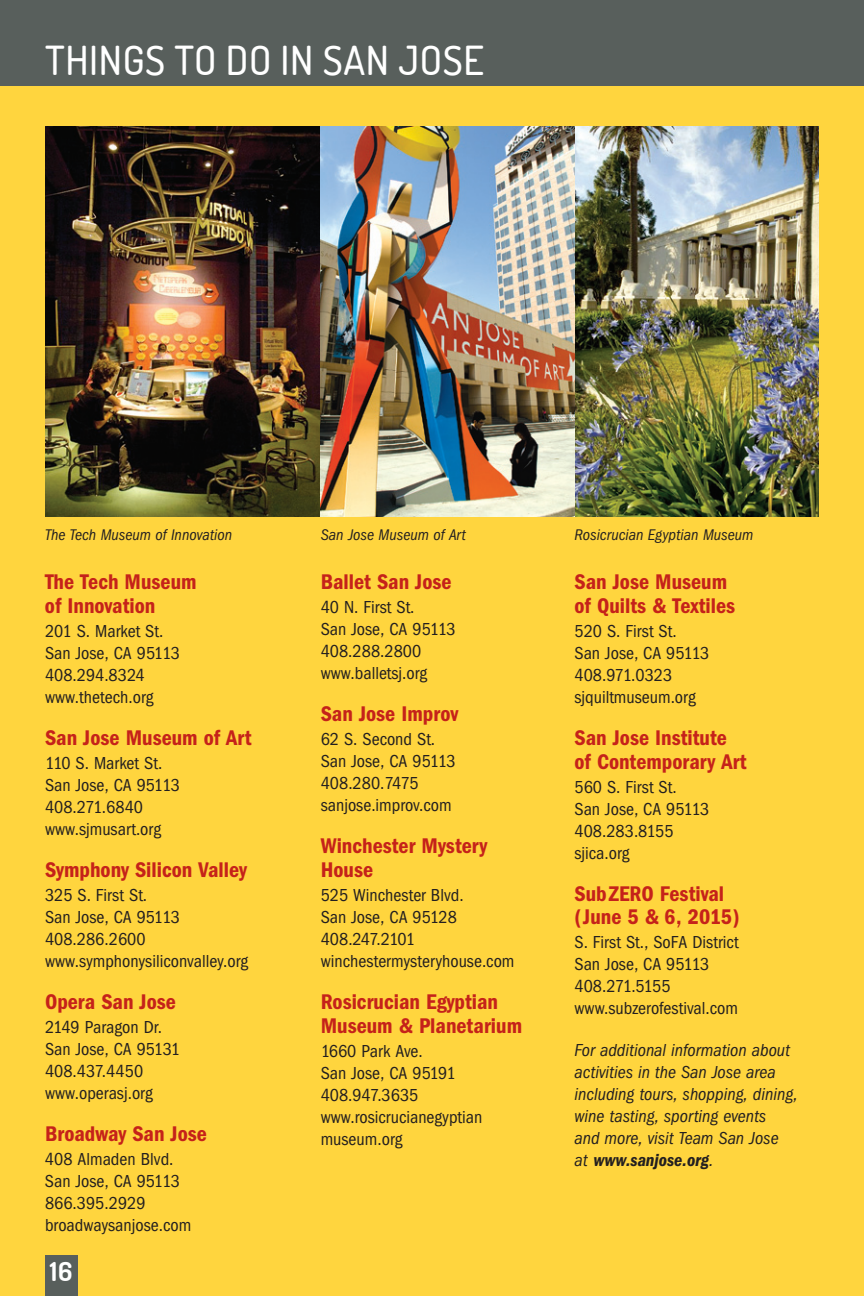
<style>
.page{position:relative;width:864px;height:1296px;background:#ffd53e}
.page>*{position:absolute;margin:0;border:0;box-sizing:border-box;transform-origin:0 0}
.t1{font:500 40px "Terminal Dosis";letter-spacing:.015em;color:#fff}
.t2{font:700 26px "Terminal Dosis";color:#fff}
.t3{font:600 condensed 22px/24px "Franklin Gothic";color:#c5221a}
.t4{font:condensed 18px/22px "Franklin Gothic";color:#231f20}
.t5{font:italic condensed 18px/22px "Franklin Gothic";color:#231f20}
.t6{font:italic condensed 16px "Franklin Gothic";color:#231f20}
.s1{font-weight:600}
</style>
<div class="page">
<div style="left:45px;top:1256px;width:33px;height:40px;background:#585f5c"></div>
<div style="left:0;top:0;width:864px;height:85px;background:#585f5c"></div>
<img style="left:45px;top:126px;width:774px;height:390px">
<h1 class="t1" style="left:45px;top:34px;width:440px">THINGS TO DO IN SAN JOSE</h1>
<p class="t6" style="left:45px;top:526px;width:189px">The Tech Museum of Innovation</p>
<p class="t6" style="left:321px;top:526px;width:147px">San Jose Museum of Art</p>
<p class="t6" style="left:575px;top:526px;width:180px">Rosicrucian Egyptian Museum</p>
<p class="t3" style="left:45px;top:569px;width:153px">The Tech Museum of Innovation</p>
<p class="t4" style="left:45px;top:620px;width:137px">201 S. Market St.<br>San Jose, CA 95113<br>408.294.8324 www.thetech.org</p>
<p class="t3" style="left:45px;top:725px;width:208px">San Jose Museum of Art</p>
<p class="t4" style="left:45px;top:752px;width:136px">110 S. Market St.<br>San Jose, CA 95113<br>408.271.6840 www.sjmusart.org</p>
<p class="t3" style="left:45px;top:857px;width:204px">Symphony Silicon Valley</p>
<p class="t4" style="left:45px;top:884px;width:205px">325 S. First St.<br>San Jose, CA 95113<br>408.286.2600 www.symphonysiliconvalley.org</p>
<p class="t3" style="left:45px;top:989px;width:133px">Opera San Jose</p>
<p class="t4" style="left:45px;top:1016px;width:137px">2149 Paragon Dr.<br>San Jose, CA 95131<br>408.437.4450 www.operasj.org</p>
<p class="t3" style="left:45px;top:1121px;width:163px">Broadway San Jose</p>
<p class="t4" style="left:45px;top:1148px;width:148px">408 Almaden Blvd.<br>San Jose, CA 95113<br>866.395.2929 broadwaysanjose.com</p>
<h2 class="t2" style="left:50px;top:1255px;width:24px">16</h2>
<p class="t3" style="left:321px;top:569px;width:132px">Ballet San Jose</p>
<p class="t4" style="left:321px;top:596px;width:136px">40 N. First St.<br>San Jose, CA 95113<br>408.288.2800 www.balletsj.org</p>
<p class="t3" style="left:321px;top:701px;width:139px">San Jose Improv</p>
<p class="t4" style="left:321px;top:728px;width:136px">62 S. Second St.<br>San Jose, CA 95113<br>408.280.7475 sanjose.improv.com</p>
<p class="t3" style="left:321px;top:833px;width:169px">Winchester Mystery<br>House</p>
<p class="t4" style="left:321px;top:884px;width:195px">525 Winchester Blvd.<br>San Jose, CA 95128<br>408.247.2101 winchestermysteryhouse.com</p>
<p class="t3" style="left:321px;top:989px;width:203px">Rosicrucian Egyptian<br>Museum &amp; Planetarium</p>
<p class="t4" style="left:321px;top:1040px;width:163px">1660 Park Ave.<br>San Jose, CA 95191<br>408.947.3635 www.rosicrucianegyptian museum.org</p>
<p class="t3" style="left:574px;top:569px;width:162px">San Jose Museum of Quilts &amp; Textiles</p>
<p class="t4" style="left:574px;top:620px;width:136px">520 S. First St.<br>San Jose, CA 95113<br>408.971.0323 sjquiltmuseum.org</p>
<p class="t3" style="left:574px;top:725px;width:174px">San Jose Institute of Contemporary Art</p>
<p class="t4" style="left:574px;top:776px;width:136px">560 S. First St.<br>San Jose, CA 95113<br>408.283.8155 sjica.org</p>
<p class="t3" style="left:574px;top:881px;width:57px">SubZERO</p>
<p class="t3" style="left:574px;top:882px;width:167px;line-height:23px;text-indent:85px">Festival (June 5 &amp; 6, 2015)</p>
<p class="t4" style="left:574px;top:931px;width:166px">S. First St., SoFA District<br>San Jose, CA 95113<br>408.271.5155 www.subzerofestival.com</p>
<p class="t5" style="left:574px;top:1039px;width:225px">For additional information about activities in the San Jose area including tours, shopping, dining, wine tasting, sporting events<br>and more, visit Team San Jose<br>at <span class="s1">www.sanjose.org</span>.</p>
</div>
